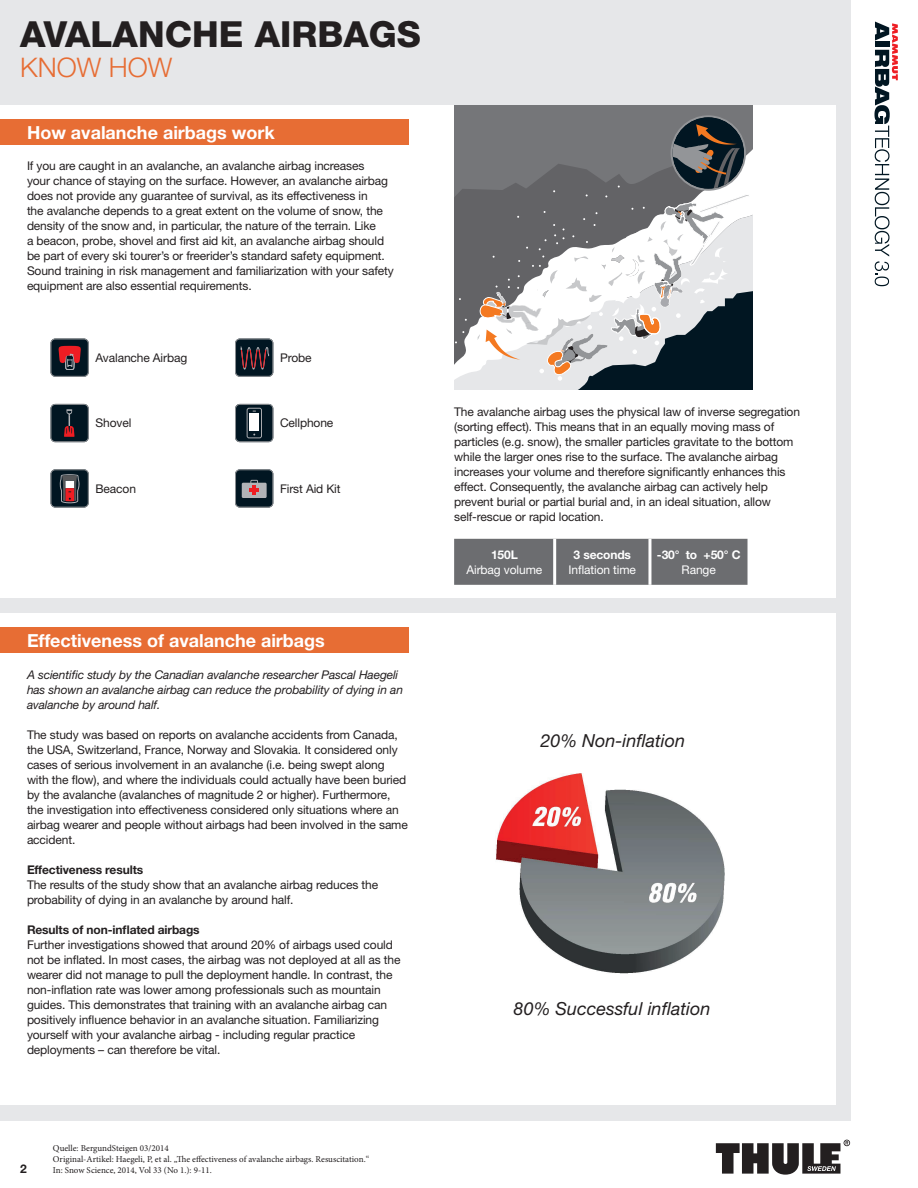
<style>
.page{position:relative;width:918px;height:1188px;background:#fff}
.page>*{position:absolute;margin:0;border:0;box-sizing:border-box;transform-origin:0 0}
.t1{font:800 36px "Helvetica Neue LT Std";color:#231f20}
.t2{font:300 27px "Helvetica Neue LT Std";color:#e76d34}
.t3{font:700 18px "Helvetica Neue LT Std";color:#fff}
.t4{font:italic 18px "Helvetica Neue LT Std";color:#231f20}
.t5{font:12px/15px "Helvetica Neue LT Std";letter-spacing:-.01em;color:#231f20}
.t6{font:italic 12px/15px "Helvetica Neue LT Std";letter-spacing:-.01em;color:#231f20}
.t7{font:700 12px "Helvetica Neue LT Std";letter-spacing:-.01em;color:#231f20}
.t8{font:12px "Helvetica Neue LT Std";letter-spacing:-.01em;color:#fff}
.t9{font:700 12px "Helvetica Neue LT Std";letter-spacing:-.01em;color:#fff}
.t10{font:9px/10.8px "Minion Pro";color:#231f20}
</style>
<div class="page">
<div style="left:0;top:0;width:850px;height:1120px;background:#e6e7e9"></div>
<svg style="left:716px;top:1140px;width:134px;height:35px"></svg>
<svg style="left:874px;top:22px;width:24px;height:264px"></svg>
<div style="left:0;top:106px;width:835px;height:492px;background:#fff"></div>
<div style="left:0;top:614px;width:835px;height:491px;background:#fff"></div>
<div style="left:0;top:120px;width:408px;height:25px;background:#e76d34"></div>
<div style="left:0;top:628px;width:408px;height:25px;background:#e76d34"></div>
<svg style="left:50px;top:339px;width:39px;height:38px"></svg>
<svg style="left:50px;top:404px;width:39px;height:38px"></svg>
<svg style="left:50px;top:469px;width:39px;height:39px;background:#424149"></svg>
<svg style="left:235px;top:404px;width:38px;height:38px"></svg>
<svg style="left:235px;top:339px;width:38px;height:38px"></svg>
<svg style="left:235px;top:469px;width:38px;height:39px"></svg>
<hr style="left:249px;top:488px;width:10px;height:4px;background:#ee1d23">
<div style="left:454px;top:106px;width:298px;height:284px;background:#757679"></div>
<svg style="left:454px;top:197px;width:23px;height:193px;background:#868689"></svg>
<svg style="left:477px;top:117px;width:275px;height:273px"></svg>
<img style="left:495px;top:774px;width:229px;height:199px">
<div style="left:454px;top:539px;width:294px;height:46px;background:#6c6d70"></div>
<hr style="left:553px;top:539px;width:3px;height:46px;background:#fff">
<hr style="left:648px;top:539px;width:3px;height:46px;background:#fff">
<h1 class="t1" style="left:20px;top:13px;width:402px">AVALANCHE AIRBAGS</h1>
<h2 class="t2" style="left:20px;top:51px;width:154px">KNOW HOW</h2>
<h3 class="t3" style="left:27px;top:121px;width:249px">How avalanche airbags work</h3>
<p class="t5" style="left:27px;top:158px;width:368px">If you are caught in an avalanche, an avalanche airbag increases<br>your chance of staying on the surface. However, an avalanche airbag does not provide any guarantee of survival, as its effectiveness in<br>the avalanche depends to a great extent on the volume of snow, the density of the snow and, in particular, the nature of the terrain. Like<br>a beacon, probe, shovel and first aid kit, an avalanche airbag should be part of every ski tourer’s or freerider’s standard safety equipment.<br>Sound training in risk management and familiarization with your safety equipment are also essential requirements.</p>
<p class="t5" style="left:96px;top:350px;width:93px">Avalanche Airbag</p>
<p class="t5" style="left:280px;top:350px;width:33px">Probe</p>
<p class="t5" style="left:96px;top:415px;width:37px">Shovel</p>
<p class="t5" style="left:280px;top:415px;width:55px">Cellphone</p>
<p class="t5" style="left:96px;top:481px;width:42px">Beacon</p>
<p class="t5" style="left:280px;top:481px;width:62px">First Aid Kit</p>
<h3 class="t3" style="left:27px;top:629px;width:299px">Effectiveness of avalanche airbags</h3>
<p class="t6" style="left:27px;top:667px;width:378px">A scientific study by the Canadian avalanche researcher Pascal Haegeli has shown an avalanche airbag can reduce the probability of dying in an avalanche by around half.</p>
<p class="t5" style="left:27px;top:727px;width:382px">The study was based on reports on avalanche accidents from Canada, the USA, Switzerland, France, Norway and Slovakia. It considered only cases of serious involvement in an avalanche (i.e. being swept along with the flow), and where the individuals could actually have been buried by the avalanche (avalanches of magnitude 2 or higher). Furthermore, the investigation into effectiveness considered only situations where an airbag wearer and people without airbags had been involved in the same accident.</p>
<p class="t7" style="left:27px;top:862px;width:118px">Effectiveness results</p>
<p class="t5" style="left:27px;top:877px;width:353px">The results of the study show that an avalanche airbag reduces the probability of dying in an avalanche by around half.</p>
<p class="t7" style="left:27px;top:922px;width:174px">Results of non-inflated airbags</p>
<p class="t5" style="left:27px;top:937px;width:375px">Further investigations showed that around 20% of airbags used could not be inflated. In most cases, the airbag was not deployed at all as the wearer did not manage to pull the deployment handle. In contrast, the non-inflation rate was lower among professionals such as mountain guides. This demonstrates that training with an avalanche airbag can positively influence behavior in an avalanche situation. Familiarizing yourself with your avalanche airbag - including regular practice deployments – can therefore be vital.</p>
<p class="t5" style="left:454px;top:404px;width:347px">The avalanche airbag uses the physical law of inverse segregation (sorting effect). This means that in an equally moving mass of particles (e.g. snow), the smaller particles gravitate to the bottom while the larger ones rise to the surface. The avalanche airbag increases your volume and therefore significantly enhances this effect. Consequently, the avalanche airbag can actively help prevent burial or partial burial and, in an ideal situation, allow self-rescue or rapid location.</p>
<p class="t9" style="left:491px;top:547px;width:28px">150L</p>
<p class="t8" style="left:467px;top:562px;width:77px">Airbag volume</p>
<p class="t9" style="left:657px;top:547px;width:85px">-30° to +50° C</p>
<p class="t8" style="left:682px;top:562px;width:36px">Range</p>
<p class="t9" style="left:574px;top:547px;width:59px">3 seconds</p>
<p class="t8" style="left:569px;top:562px;width:69px">Inflation time</p>
<h3 class="t4" style="left:540px;top:730px;width:146px">20% Non-inflation</h3>
<h3 class="t4" style="left:514px;top:998px;width:198px">80% Successful inflation</h3>
<p class="t7" style="left:20px;top:1161px;width:8px">2</p>
<p class="t10" style="left:53px;top:1143px;width:318px">Quelle: BergundSteigen 03/2014<br>Original-Artikel: Haegeli, P, et al. „The effectiveness of avalanche airbags. Resuscitation.“<br>In: Snow Science, 2014, Vol 33 (No 1.): 9-11.</p>
</div>
